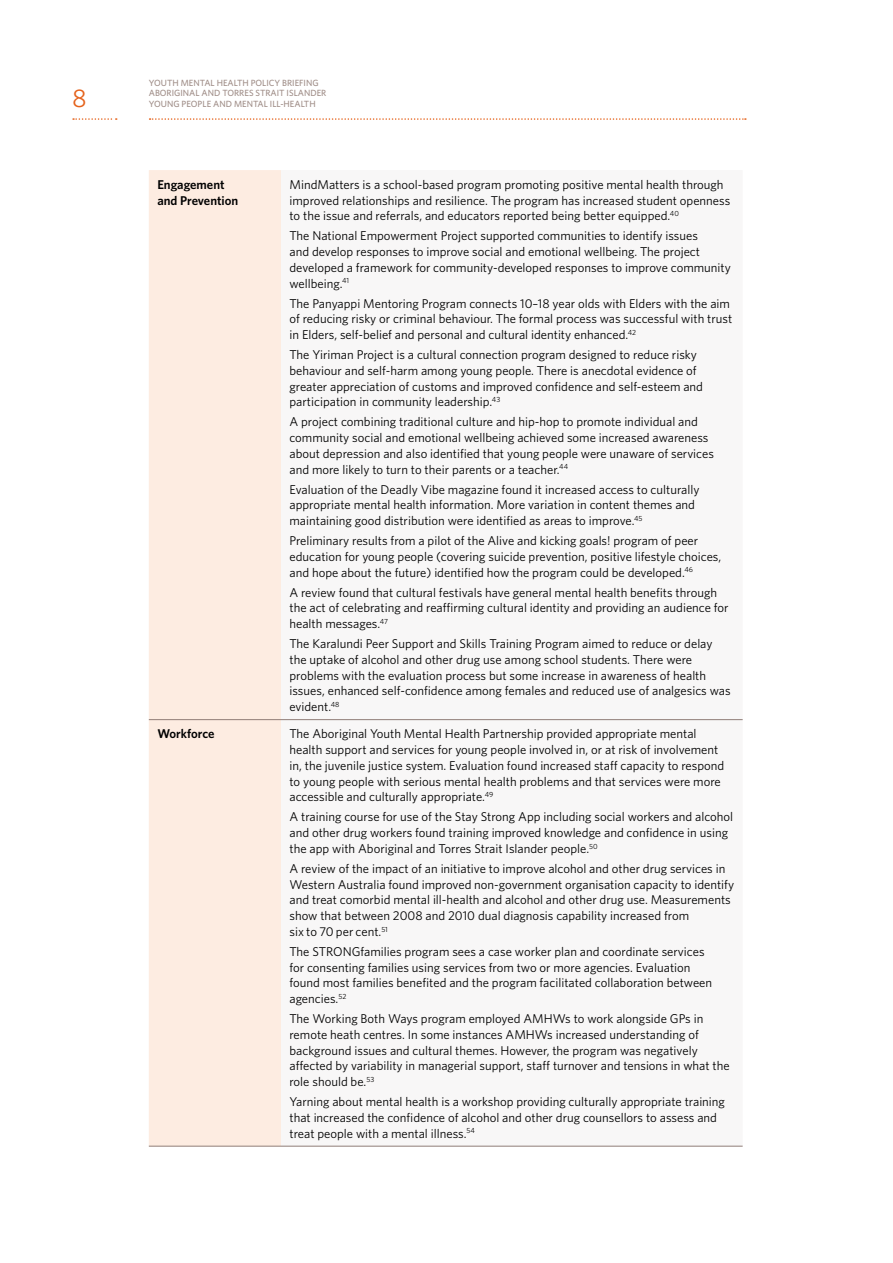
<style>
.page{position:relative;width:893px;height:1263px;background:#fff}
.page>*{position:absolute;margin:0;border:0;box-sizing:border-box;transform-origin:0 0}
.t1{font:25.5px "Whitney";color:#e5621b}
.t2{font:12.75px/15.8px "Whitney";color:#000}
.t3{font:600 12.75px/15.8px "Whitney";color:#000}
.t4{font:500 9px/10.5px "Whitney";color:#a08e88}
</style>
<div class="page">
<svg style="left:150px;top:118px;width:596px;height:2px"></svg>
<svg style="left:73px;top:118px;width:44px;height:2px"></svg>
<div style="left:149px;top:170px;width:132px;height:976px;background:#fdece1"></div>
<hr style="left:149px;top:719px;width:132px;height:1px;background:#907d77">
<hr style="left:281px;top:719px;width:462px;height:1px;background:#907d77">
<hr style="left:149px;top:1146px;width:132px;height:1px;background:#907d77">
<hr style="left:281px;top:1146px;width:462px;height:1px;background:#907d77">
<h1 class="t1" style="left:72px;top:81px;width:16px">8</h1>
<p class="t4" style="left:149px;top:77px;width:179px">YOUTH MENTAL HEALTH POLICY BRIEFING<br>ABORIGINAL AND TORRES STRAIT ISLANDER<br>YOUNG PEOPLE AND MENTAL ILL-HEALTH</p>
<p class="t3" style="left:157px;top:176px;width:82px">Engagement and Prevention</p>
<p class="t2" style="left:289px;top:176px;width:442px">MindMatters is a school-based program promoting positive mental health through improved relationships and resilience. The program has increased student openness to the issue and referrals, and educators reported being better equipped.<sup>40</sup></p>
<p class="t2" style="left:289px;top:228px;width:443px">The National Empowerment Project supported communities to identify issues<br>and develop responses to improve social and emotional wellbeing. The project developed a framework for community-developed responses to improve community wellbeing.<sup>41</sup></p>
<p class="t2" style="left:289px;top:295px;width:444px">The Panyappi Mentoring Program connects 10–18 year olds with Elders with the aim of reducing risky or criminal behaviour. The formal process was successful with trust in Elders, self-belief and personal and cultural identity enhanced.<sup>42</sup></p>
<p class="t2" style="left:289px;top:346px;width:415px">The Yiriman Project is a cultural connection program designed to reduce risky behaviour and self‑harm among young people. There is anecdotal evidence of greater appreciation of customs and improved confidence and self‑esteem and participation in community leadership.<sup>43</sup></p>
<p class="t2" style="left:289px;top:414px;width:426px">A project combining traditional culture and hip‑hop to promote individual and community social and emotional wellbeing achieved some increased awareness about depression and also identified that young people were unaware of services and more likely to turn to their parents or a teacher.<sup>44</sup></p>
<p class="t2" style="left:289px;top:481px;width:412px">Evaluation of the Deadly Vibe magazine found it increased access to culturally appropriate mental health information. More variation in content themes and maintaining good distribution were identified as areas to improve.<sup>45</sup></p>
<p class="t2" style="left:289px;top:532px;width:433px">Preliminary results from a pilot of the Alive and kicking goals! program of peer education for young people (covering suicide prevention, positive lifestyle choices, and hope about the future) identified how the program could be developed.<sup>46</sup></p>
<p class="t2" style="left:289px;top:584px;width:441px">A review found that cultural festivals have general mental health benefits through the act of celebrating and reaffirming cultural identity and providing an audience for health messages.<sup>47</sup></p>
<p class="t2" style="left:289px;top:635px;width:443px">The Karalundi Peer Support and Skills Training Program aimed to reduce or delay the uptake of alcohol and other drug use among school students. There were problems with the evaluation process but some increase in awareness of health issues, enhanced self‑confidence among females and reduced use of analgesics was evident.<sup>48</sup></p>
<p class="t3" style="left:157px;top:726px;width:59px">Workforce</p>
<p class="t2" style="left:289px;top:726px;width:436px">The Aboriginal Youth Mental Health Partnership provided appropriate mental health support and services for young people involved in, or at risk of involvement in, the juvenile justice system. Evaluation found increased staff capacity to respond to young people with serious mental health problems and that services were more accessible and culturally appropriate.<sup>49</sup></p>
<p class="t2" style="left:289px;top:809px;width:445px">A training course for use of the Stay Strong App including social workers and alcohol and other drug workers found training improved knowledge and confidence in using the app with Aboriginal and Torres Strait Islander people.<sup>50</sup></p>
<p class="t2" style="left:289px;top:860px;width:446px">A review of the impact of an initiative to improve alcohol and other drug services in Western Australia found improved non-government organisation capacity to identify and treat comorbid mental ill‑health and alcohol and other drug use. Measurements show that between 2008 and 2010 dual diagnosis capability increased from<br>six to 70 per cent.<sup>51</sup></p>
<p class="t2" style="left:289px;top:943px;width:424px">The STRONGfamilies program sees a case worker plan and coordinate services for consenting families using services from two or more agencies. Evaluation found most families benefited and the program facilitated collaboration between agencies.<sup>52</sup></p>
<p class="t2" style="left:289px;top:1010px;width:442px">The Working Both Ways program employed AMHWs to work alongside GPs in remote heath centres. In some instances AMHWs increased understanding of background issues and cultural themes. However, the program was negatively affected by variability in managerial support, staff turnover and tensions in what the role should be.<sup>53</sup></p>
<p class="t2" style="left:289px;top:1093px;width:437px">Yarning about mental health is a workshop providing culturally appropriate training that increased the confidence of alcohol and other drug counsellors to assess and treat people with a mental illness.<sup>54</sup></p>
</div>
